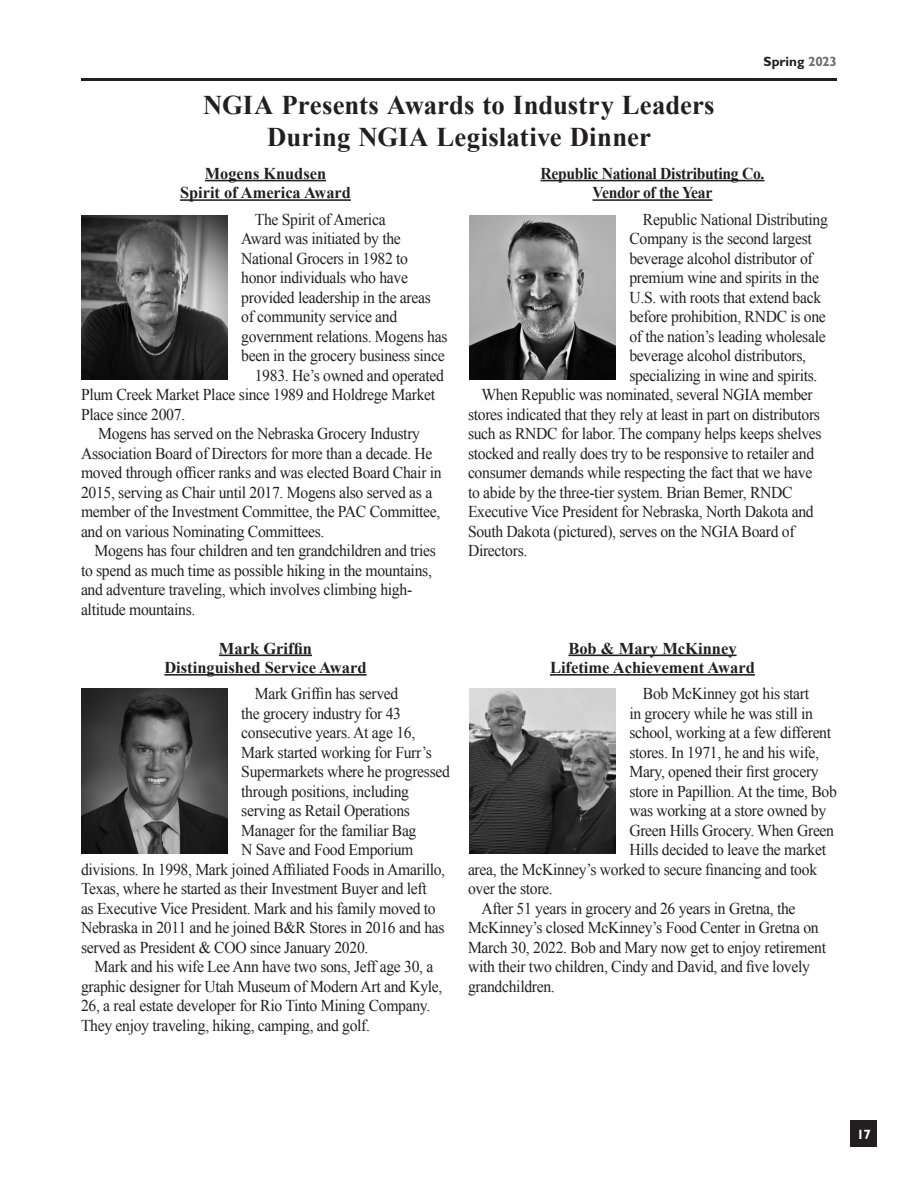
<style>
.page{position:relative;width:918px;height:1188px;background:#fff}
.page>*{position:absolute;margin:0;border:0;box-sizing:border-box;transform-origin:0 0}
.Headline{font:700 27px "Times New Roman";letter-spacing:.005em;color:#231f20}
.t1{font:16.5px/19.5px "Times New Roman";letter-spacing:-.02em;color:#231f20;scale:.95 1}
.t2{font:700 16.5px "Times New Roman";color:#231f20}
.t3{font:700 16.5px "Times New Roman";letter-spacing:-.02em;color:#231f20;scale:.95 1}
.t4{font:700 13.5px "Gill Sans";color:#231f20}
.t5{font:700 13.5px "Gill Sans";color:#fff}
.s1{color:#6c6d70}
</style>
<div class="page">
<hr style="left:81px;top:78px;width:756px;height:3px;background:#231f20">
<div style="left:850px;top:1120px;width:28px;height:28px;background:#231f20"></div>
<hr style="left:205px;top:180px;width:121px;height:1px;background:#231f20">
<hr style="left:180px;top:199px;width:171px;height:2px;background:#231f20">
<hr style="left:219px;top:655px;width:93px;height:1px;background:#231f20">
<hr style="left:164px;top:674px;width:203px;height:2px;background:#231f20">
<hr style="left:541px;top:180px;width:223px;height:1px;background:#231f20">
<hr style="left:593px;top:199px;width:119px;height:2px;background:#231f20">
<hr style="left:568px;top:655px;width:169px;height:1px;background:#231f20">
<hr style="left:550px;top:674px;width:205px;height:2px;background:#231f20">
<img style="left:81px;top:688px;width:147px;height:165px">
<img style="left:81px;top:215px;width:147px;height:165px">
<img style="left:469px;top:215px;width:147px;height:165px">
<img style="left:469px;top:688px;width:147px;height:165px">
<p class="t4" style="left:764px;top:54px;width:75px">Spring <span class="s1">2023</span></p>
<p class="Headline" style="left:203px;top:87px;width:513px">NGIA Presents Awards to Industry Leaders</p>
<p class="Headline" style="left:267px;top:118px;width:385px">During NGIA Legislative Dinner</p>
<p class="t2" style="left:205px;top:162px;width:123px">Mogens Knudsen</p>
<p class="t2" style="left:180px;top:181px;width:172px">Spirit of America Award</p>
<p class="t1" style="left:241px;top:209px;width:219px;text-indent:14px">The Spirit of America<br>Award was initiated by the<br>National Grocers in 1982 to honor individuals who have provided leadership in the areas of community service and government relations. Mogens has been in the grocery business since</p>
<p class="t1" style="left:81px;top:365px;width:384px;text-indent:174px">1983. He’s owned and operated<br>Plum Creek Market Place since 1989 and Holdrege Market<br>Place since 2007.</p>
<p class="t1" style="left:81px;top:424px;width:381px;text-indent:17px">Mogens has served on the Nebraska Grocery Industry Association Board of Directors for more than a decade. He moved through officer ranks and was elected Board Chair in 2015, serving as Chair until 2017. Mogens also served as a member of the Investment Committee, the PAC Committee, and on various Nominating Committees.</p>
<p class="t1" style="left:81px;top:541px;width:375px;text-indent:14px">Mogens has four children and ten grandchildren and tries to spend as much time as possible hiking in the mountains, and adventure traveling, which involves climbing high&shy;altitude mountains.</p>
<p class="t2" style="left:219px;top:637px;width:95px">Mark Griffin</p>
<p class="t2" style="left:164px;top:656px;width:204px">Distinguished Service Award</p>
<p class="t1" style="left:255px;top:684px;width:153px">Mark Griffin has served</p>
<p class="t1" style="left:241px;top:703px;width:170px">the grocery industry for 43</p>
<p class="t1" style="left:241px;top:723px;width:185px">consecutive years. At age 16,</p>
<p class="t1" style="left:241px;top:742px;width:202px">Mark started working for Furr’s</p>
<p class="t1" style="left:241px;top:762px;width:221px">Supermarkets where he progressed</p>
<p class="t1" style="left:241px;top:781px;width:178px">through positions, including</p>
<p class="t1" style="left:241px;top:801px;width:179px">serving as Retail Operations</p>
<p class="t1" style="left:241px;top:820px;width:186px">Manager for the familiar Bag</p>
<p class="t1" style="left:241px;top:840px;width:183px">N Save and Food Emporium</p>
<p class="t1" style="left:81px;top:859px;width:385px">divisions. In 1998, Mark joined Affiliated Foods in Amarillo,</p>
<p class="t1" style="left:81px;top:879px;width:366px">Texas, where he started as their Investment Buyer and left</p>
<p class="t1" style="left:81px;top:898px;width:375px">as Executive Vice President. Mark and his family moved to</p>
<p class="t1" style="left:81px;top:918px;width:384px">Nebraska in 2011 and he joined B&amp;R Stores in 2016 and has</p>
<p class="t1" style="left:81px;top:937px;width:304px">served as President &amp; COO since January 2020.</p>
<p class="t1" style="left:81px;top:957px;width:382px;text-indent:14px">Mark and his wife Lee Ann have two sons, Jeff age 30, a graphic designer for Utah Museum of Modern Art and Kyle, 26, a real estate developer for Rio Tinto Mining Company.<br>They enjoy traveling, hiking, camping, and golf.</p>
<p class="t3" style="left:541px;top:162px;width:237px">Republic National Distributing Co.</p>
<p class="t3" style="left:593px;top:181px;width:128px">Vendor of the Year</p>
<p class="t1" style="left:629px;top:209px;width:211px;text-indent:14px">Republic National Distributing<br>Company is the second largest beverage alcohol distributor of premium wine and spirits in the<br>U.S. with roots that extend back before prohibition, RNDC is one of the nation’s leading wholesale beverage alcohol distributors, specializing in wine and spirits.</p>
<p class="t1" style="left:468px;top:385px;width:374px;text-indent:14px">When Republic was nominated, several NGIA member stores indicated that they rely at least in part on distributors such as RNDC for labor. The company helps keeps shelves stocked and really does try to be responsive to retailer and consumer demands while respecting the fact that we have to abide by the three-tier system. Brian Bemer, RNDC Executive Vice President for Nebraska, North Dakota and South Dakota (pictured), serves on the NGIA Board of Directors.</p>
<p class="t2" style="left:568px;top:637px;width:170px">Bob &amp; Mary McKinney</p>
<p class="t2" style="left:550px;top:656px;width:206px">Lifetime Achievement Award</p>
<p class="t1" style="left:643px;top:684px;width:177px">Bob McKinney got his start</p>
<p class="t1" style="left:629px;top:703px;width:195px">in grocery while he was still in</p>
<p class="t1" style="left:629px;top:723px;width:214px">school, working at a few different</p>
<p class="t1" style="left:629px;top:742px;width:201px">stores. In 1971, he and his wife,</p>
<p class="t1" style="left:629px;top:762px;width:201px">Mary, opened their first grocery</p>
<p class="t1" style="left:629px;top:781px;width:220px">store in Papillion. At the time, Bob</p>
<p class="t1" style="left:629px;top:801px;width:209px">was working at a store owned by</p>
<p class="t1" style="left:629px;top:820px;width:217px">Green Hills Grocery. When Green</p>
<p class="t1" style="left:629px;top:840px;width:209px">Hills decided to leave the market</p>
<p class="t1" style="left:468px;top:859px;width:369px">area, the McKinney’s worked to secure financing and took</p>
<p class="t1" style="left:468px;top:879px;width:91px">over the store.</p>
<p class="t1" style="left:468px;top:898px;width:378px;text-indent:14px">After 51 years in grocery and 26 years in Gretna, the McKinney’s closed McKinney’s Food Center in Gretna on March 30, 2022. Bob and Mary now get to enjoy retirement with their two children, Cindy and David, and five lovely grandchildren.</p>
<p class="t5" style="left:857px;top:1127px;width:16px">17</p>
</div>
